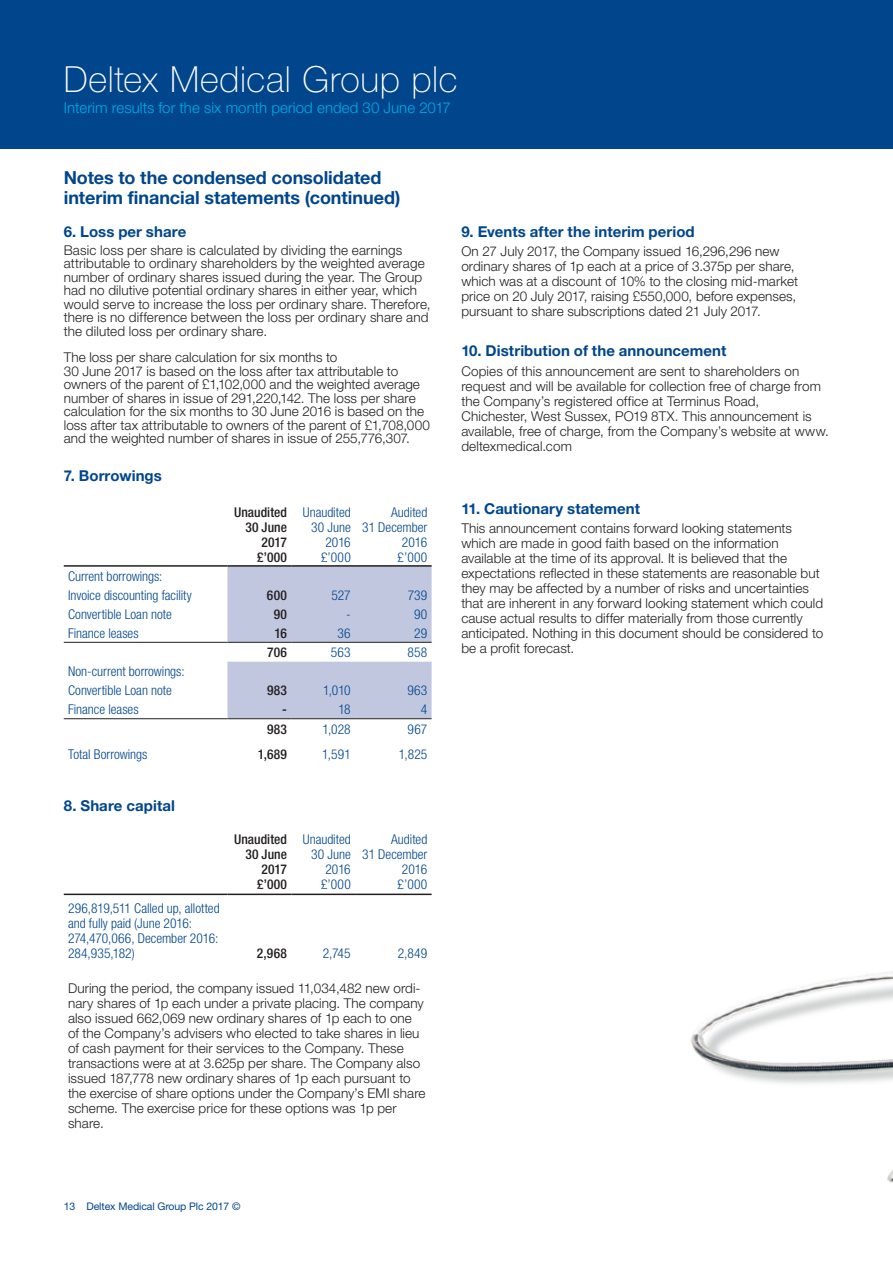
<style>
.page{position:relative;width:893px;height:1263px;background:#fff}
.page>*{position:absolute;margin:0;border:0;box-sizing:border-box;transform-origin:0 0}
.t1{font:100 36px "Helvetica Neue LT";letter-spacing:.02em;color:#fff}
.t2{font:700 18px/19.5px "Helvetica Neue LT";letter-spacing:-.005em;color:#01468c}
.t3{font:700 15px "Helvetica Neue LT";letter-spacing:.005em;color:#01468c}
.t4{font:300 15px "Helvetica Neue LT";letter-spacing:.005em;color:#00abe7}
.t5{font:300 13.5px/15px "Helvetica Neue LT";letter-spacing:.005em;color:#231f20}
.t6{font:300 condensed 13.5px/15px "Helvetica Neue LT";color:#01468c;text-align:right}
.t7{font:500 condensed 13.5px/15px "Helvetica Neue LT";letter-spacing:.005em;color:#231f20;text-align:right}
.t8{font:10.5px "Helvetica Neue LT";letter-spacing:-.01em;color:#01468c}
</style>
<div class="page">
<div style="left:0;top:0;width:893px;height:149px;background:#01468c"></div>
<img style="left:691px;top:971px;width:202px;height:212px">
<svg style="left:64px;top:567px;width:368px;height:153px"></svg>
<hr style="left:64px;top:642px;width:163px;height:1px;background:#231f20">
<hr style="left:227px;top:642px;width:64px;height:1px;background:#231f20">
<hr style="left:291px;top:642px;width:64px;height:1px;background:#231f20">
<hr style="left:355px;top:642px;width:77px;height:1px;background:#231f20">
<hr style="left:64px;top:565px;width:163px;height:2px;background:#231f20">
<hr style="left:227px;top:565px;width:64px;height:2px;background:#231f20">
<hr style="left:291px;top:565px;width:64px;height:2px;background:#231f20">
<hr style="left:355px;top:565px;width:77px;height:2px;background:#231f20">
<hr style="left:64px;top:718px;width:163px;height:1px;background:#231f20">
<hr style="left:227px;top:718px;width:64px;height:1px;background:#231f20">
<hr style="left:291px;top:718px;width:64px;height:1px;background:#231f20">
<hr style="left:355px;top:718px;width:77px;height:1px;background:#231f20">
<hr style="left:64px;top:893px;width:163px;height:2px;background:#231f20">
<hr style="left:227px;top:893px;width:64px;height:2px;background:#231f20">
<hr style="left:291px;top:893px;width:64px;height:2px;background:#231f20">
<hr style="left:355px;top:893px;width:77px;height:2px;background:#231f20">
<h1 class="t1" style="left:64px;top:59px;width:395px">Deltex Medical Group plc</h1>
<p class="t4" style="left:64px;top:98px;width:389px">Interim results for the six month period ended 30 June 2017</p>
<h2 class="t2" style="left:64px;top:168px;width:338px">Notes to the condensed consolidated interim financial statements (continued)</h2>
<p class="t3" style="left:64px;top:222px;width:124px">6. Loss per share</p>
<p class="t5" style="left:64px;top:243px;width:368px;line-height:13.5px">Basic loss per share is calculated by dividing the earnings attributable to ordinary shareholders by the weighted average number of ordinary shares issued during the year. The Group had no dilutive potential ordinary shares in either year, which would serve to increase the loss per ordinary share. Therefore, there is no difference between the loss per ordinary share and the diluted loss per ordinary share.</p>
<p class="t5" style="left:64px;top:350px;width:368px;line-height:13.5px">The loss per share calculation for six months to<br>30 June 2017 is based on the loss after tax attributable to owners of the parent of £1,102,000 and the weighted average number of shares in issue of 291,220,142. The loss per share calculation for the six months to 30 June 2016 is based on the loss after tax attributable to owners of the parent of £1,708,000 and the weighted number of shares in issue of 255,776,307.</p>
<p class="t3" style="left:64px;top:466px;width:100px">7. Borrowings</p>
<p class="t7" style="left:234px;top:504px;width:54px">Unaudited<br>30 June<br>2017 £’000</p>
<p class="t6" style="left:303px;top:504px;width:49px">Unaudited<br>30 June<br>2016 £’000</p>
<p class="t6" style="left:362px;top:504px;width:67px">Audited<br>31 December<br>2016<br>£’000</p>
<p class="t6" style="left:68px;top:566px;width:125px;line-height:19px;text-align:left">Current borrowings:<br>Invoice discounting facility</p>
<p class="t7" style="left:267px;top:587px;width:22px">600</p>
<p class="t6" style="left:331px;top:587px;width:21px">527</p>
<p class="t6" style="left:408px;top:587px;width:21px">739</p>
<p class="t6" style="left:68px;top:607px;width:105px">Convertible Loan note</p>
<p class="t7" style="left:274px;top:606px;width:15px">90</p>
<p class="t6" style="left:346px;top:607px;width:6px">-</p>
<p class="t6" style="left:414px;top:607px;width:15px">90</p>
<p class="t6" style="left:68px;top:626px;width:72px">Finance leases</p>
<p class="t7" style="left:274px;top:626px;width:14px">16</p>
<p class="t6" style="left:338px;top:626px;width:15px">36</p>
<p class="t6" style="left:414px;top:626px;width:15px">29</p>
<p class="t7" style="left:267px;top:645px;width:21px">706</p>
<p class="t6" style="left:331px;top:645px;width:21px">563</p>
<p class="t6" style="left:407px;top:645px;width:21px">858</p>
<p class="t6" style="left:68px;top:662px;width:118px;line-height:19px;text-align:left">Non-current borrowings:<br>Convertible Loan note</p>
<p class="t7" style="left:267px;top:683px;width:21px">983</p>
<p class="t6" style="left:323px;top:683px;width:29px">1,010</p>
<p class="t6" style="left:407px;top:683px;width:21px">963</p>
<p class="t6" style="left:68px;top:702px;width:72px">Finance leases</p>
<p class="t7" style="left:282px;top:702px;width:6px">-</p>
<p class="t6" style="left:338px;top:702px;width:14px">18</p>
<p class="t6" style="left:421px;top:702px;width:8px">4</p>
<p class="t7" style="left:267px;top:721px;width:21px">983</p>
<p class="t6" style="left:322px;top:721px;width:30px">1,028</p>
<p class="t6" style="left:408px;top:721px;width:21px">967</p>
<p class="t6" style="left:68px;top:747px;width:81px">Total Borrowings</p>
<p class="t7" style="left:258px;top:747px;width:31px">1,689</p>
<p class="t6" style="left:322px;top:747px;width:30px">1,591</p>
<p class="t6" style="left:399px;top:747px;width:30px">1,825</p>
<p class="t3" style="left:64px;top:796px;width:113px">8. Share capital</p>
<p class="t7" style="left:234px;top:832px;width:54px">Unaudited<br>30 June<br>2017 £’000</p>
<p class="t6" style="left:303px;top:832px;width:49px">Unaudited<br>30 June<br>2016 £’000</p>
<p class="t6" style="left:362px;top:832px;width:67px">Audited<br>31 December<br>2016<br>£’000</p>
<p class="t6" style="left:68px;top:901px;width:153px;text-align:left">296,819,511 Called up, allotted and fully paid (June 2016:<br>274,470,066, December 2016:<br>284,935,182)</p>
<p class="t7" style="left:257px;top:946px;width:32px">2,968</p>
<p class="t6" style="left:323px;top:946px;width:30px">2,745</p>
<p class="t6" style="left:398px;top:946px;width:31px">2,849</p>
<p class="t5" style="left:68px;top:980px;width:359px">During the period, the company issued 11,034,482 new ordi&shy;nary shares of 1p each under a private placing. The company also issued 662,069 new ordinary shares of 1p each to one of the Company’s advisers who elected to take shares in lieu of cash payment for their services to the Company. These transactions were at at 3.625p per share. The Company also issued 187,778 new ordinary shares of 1p each pursuant to the exercise of share options under the Company’s EMI share scheme. The exercise price for these options was 1p per share.</p>
<p class="t8" style="left:64px;top:1200px;width:178px">13 Deltex Medical Group Plc 2017 ©</p>
<p class="t3" style="left:461px;top:222px;width:235px">9. Events after the interim period</p>
<p class="t5" style="left:461px;top:244px;width:338px">On 27 July 2017, the Company issued 16,296,296 new ordinary shares of 1p each at a price of 3.375p per share, which was at a discount of 10% to the closing mid-market price on 20 July 2017, raising £550,000, before expenses, pursuant to share subscriptions dated 21 July 2017.</p>
<p class="t3" style="left:461px;top:342px;width:267px">10. Distribution of the announcement</p>
<p class="t5" style="left:461px;top:363px;width:369px">Copies of this announcement are sent to shareholders on request and will be available for collection free of charge from the Company’s registered office at Terminus Road, Chichester, West Sussex, PO19 8TX. This announcement is available, free of charge, from the Company’s website at www. deltexmedical.com</p>
<p class="t3" style="left:461px;top:499px;width:180px">11. Cautionary statement</p>
<p class="t5" style="left:461px;top:520px;width:363px">This announcement contains forward looking statements which are made in good faith based on the information available at the time of its approval. It is believed that the expectations reflected in these statements are reasonable but they may be affected by a number of risks and uncertainties that are inherent in any forward looking statement which could cause actual results to differ materially from those currently anticipated. Nothing in this document should be considered to be a profit forecast.</p>
</div>
